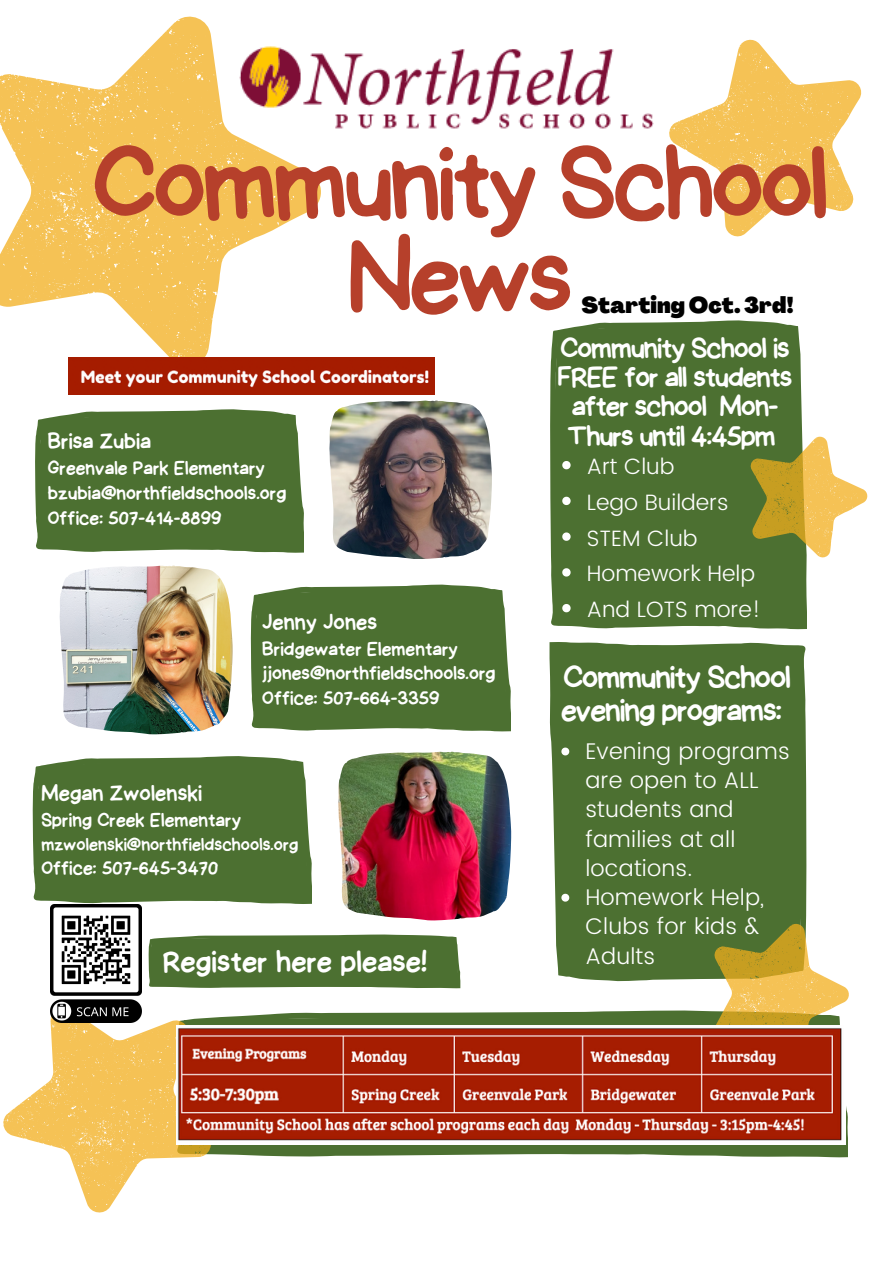
<style>
.page{position:relative;width:893px;height:1264px;background:#fff}
.page>*{position:absolute;margin:0;border:0;box-sizing:border-box;transform-origin:0 0}
.t1{font:104.7px/94.1px "Handyman";letter-spacing:-.025em;color:#b6402b;text-align:center}
.t2{font:32.4px/32.5px "Handyman";letter-spacing:-.025em;color:#fff}
.t3{font:31.05px "Handyman";letter-spacing:.01em;color:#fff}
.t4{font:29.4px/29.2px "Handyman";letter-spacing:-.025em;color:#fff;text-align:center}
.t5{font:22.8px "Handyman";letter-spacing:.01em;color:#fff}
.t6{font:300 22.65px/29.2px "Poppins";letter-spacing:.01em;color:#fff}
.t7{font:900 22.5px "Agrandir";color:#000}
.t8{font:300 22.2px/35.7px "Poppins";color:#fff}
.t9{font:19.8px/24.8px "Handyman";letter-spacing:.01em;color:#fff}
.t10{font:18.3px "Handyman";letter-spacing:.01em;color:#fff}
</style>
<div class="page">
<div style="left:550px;top:320px;width:256px;height:309px;background:#4c7031"></div>
<div style="left:550px;top:642px;width:256px;height:339px;background:#4c7031"></div>
<svg style="left:247px;top:1010px;width:600px;height:147px;fill:#4c7031"></svg>
<img style="left:329px;top:400px;width:162px;height:159px">
<div style="left:251px;top:584px;width:259px;height:147px;background:#4c7031"></div>
<div style="left:33px;top:756px;width:279px;height:148px;background:#4c7031"></div>
<svg style="left:0;top:16px;width:321px;height:341px;fill:#f5c255"></svg>
<svg style="left:669px;top:39px;width:193px;height:198px"></svg>
<svg style="left:730px;top:419px;width:138px;height:147px"></svg>
<svg style="left:3px;top:956px;width:244px;height:257px"></svg>
<svg style="left:688px;top:901px;width:161px;height:173px"></svg>
<img style="left:60px;top:565px;width:172px;height:169px">
<div style="left:35px;top:409px;width:269px;height:144px;background:#4c7031"></div>
<img style="left:239px;top:45px;width:415px;height:89px">
<img style="left:68px;top:357px;width:366px;height:37px">
<img style="left:338px;top:751px;width:173px;height:169px">
<div style="left:149px;top:934px;width:311px;height:54px;background:#4c7031"></div>
<img style="left:50px;top:904px;width:91px;height:118px">
<img style="left:176px;top:1025px;width:669px;height:119px">
<svg style="left:562px;top:461px;width:8px;height:8px"></svg>
<svg style="left:562px;top:496px;width:8px;height:9px"></svg>
<svg style="left:562px;top:532px;width:8px;height:9px"></svg>
<svg style="left:562px;top:568px;width:8px;height:8px"></svg>
<svg style="left:562px;top:604px;width:8px;height:8px"></svg>
<svg style="left:561px;top:747px;width:8px;height:8px"></svg>
<svg style="left:561px;top:893px;width:8px;height:8px"></svg>
<h1 class="t1" style="left:93px;top:137px;width:736px">Community School<br>News</h1>
<h3 class="t4" style="left:557px;top:333px;width:236px">Community School is<br>FREE for all students after school Mon-<br>Thurs until 4:45pm</h3>
<p class="t7" style="left:581px;top:296px;width:214px">Starting Oct. 3rd!</p>
<p class="t5" style="left:48px;top:430px;width:105px">Brisa Zubia</p>
<p class="t9" style="left:48px;top:456px;width:240px">Greenvale Park Elementary bzubia@northfieldschools.org<br>Office: 507-414-8899</p>
<p class="t8" style="left:587px;top:448px;width:175px">Art Club<br>Lego Builders<br>STEM Club<br>Homework Help<br>And LOTS more!</p>
<p class="t5" style="left:262px;top:610px;width:116px">Jenny Jones</p>
<p class="t9" style="left:262px;top:636px;width:234px">Bridgewater Elementary jjones@northfieldschools.org<br>Office: 507-664-3359</p>
<h2 class="t2" style="left:561px;top:661px;width:231px">Community School evening programs:</h2>
<p class="t5" style="left:41px;top:782px;width:162px">Megan Zwolenski</p>
<p class="t9" style="left:41px;top:807px;width:201px">Spring Creek Elementary</p>
<p class="t10" style="left:41px;top:835px;width:258px">mzwolenski@northfieldschools.org</p>
<p class="t9" style="left:41px;top:856px;width:178px">Office: 507-645-3470</p>
<h3 class="t3" style="left:163px;top:946px;width:266px">Register here please!</h3>
<p class="t6" style="left:585px;top:736px;width:206px">Evening programs are open to ALL students and families at all locations.<br>Homework Help,<br>Clubs for kids &amp;<br>Adults</p>
</div>
